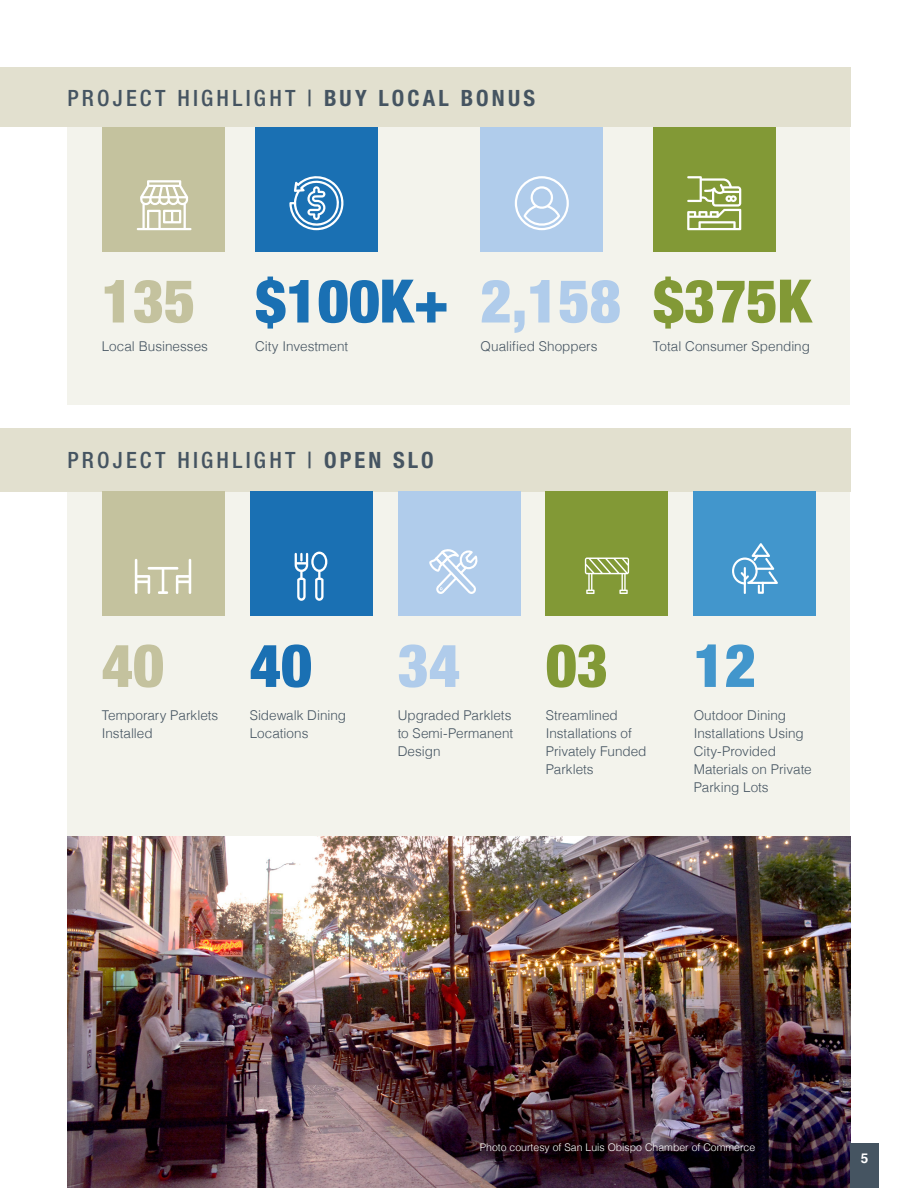
<style>
.page{position:relative;width:918px;height:1188px;background:#fff}
.page>*{position:absolute;margin:0;border:0;box-sizing:border-box;transform-origin:0 0}
.t1{font:900 condensed 60px "Helvetica Neue";color:#1a70b3}
.t2{font:900 condensed 60px "Helvetica Neue";color:#b0cceb}
.t3{font:900 condensed 60px "Helvetica Neue";color:#829936}
.t4{font:900 condensed 60px "Helvetica Neue";color:#c4c29e}
.t5{font:900 condensed 60px "Helvetica Neue";color:#4296cc}
.t6{font:500 condensed 22.5px "Helvetica Neue LT Pro";letter-spacing:.145em;color:#455461}
.t7{font:300 13.5px/18px "Helvetica";color:#455461}
.t8{font:700 13.5px "Helvetica";color:#fff}
.t9{font:300 10.5px "Helvetica";color:#fff}
.s1{font-weight:700}
</style>
<div class="page">
<img style="left:68px;top:836px;width:782px;height:352px">
<div style="left:68px;top:491px;width:782px;height:345px;background:#f3f3ec"></div>
<div style="left:68px;top:127px;width:782px;height:278px;background:#f3f3ec"></div>
<div style="left:0;top:428px;width:850px;height:63px;background:#e2e0cf"></div>
<div style="left:0;top:68px;width:850px;height:59px;background:#e2e0cf"></div>
<div style="left:398px;top:491px;width:122px;height:125px;background:#b0cceb"></div>
<svg style="left:429px;top:549px;width:49px;height:45px"></svg>
<div style="left:102px;top:491px;width:122px;height:125px;background:#c4c29e"></div>
<svg style="left:135px;top:559px;width:56px;height:35px"></svg>
<div style="left:250px;top:491px;width:122px;height:125px;background:#1a70b3"></div>
<svg style="left:295px;top:552px;width:32px;height:49px"></svg>
<div style="left:694px;top:491px;width:122px;height:125px;background:#4296cc"></div>
<svg style="left:732px;top:543px;width:46px;height:51px"></svg>
<div style="left:850px;top:1144px;width:29px;height:44px;background:#455461"></div>
<div style="left:546px;top:491px;width:122px;height:125px;background:#829936"></div>
<svg style="left:585px;top:558px;width:44px;height:36px"></svg>
<div style="left:102px;top:127px;width:122px;height:125px;background:#c4c29e"></div>
<svg style="left:136px;top:180px;width:56px;height:50px"></svg>
<div style="left:255px;top:127px;width:123px;height:125px;background:#1a70b3"></div>
<svg style="left:289px;top:176px;width:55px;height:55px"></svg>
<div style="left:481px;top:127px;width:122px;height:125px;background:#b0cceb"></div>
<svg style="left:515px;top:176px;width:54px;height:54px"></svg>
<div style="left:653px;top:127px;width:123px;height:125px;background:#829936"></div>
<svg style="left:687px;top:176px;width:54px;height:54px"></svg>
<p class="t6" style="left:68px;top:84px;width:469px">PROJECT HIGHLIGHT | <span class="s1">BUY LOCAL BONUS</span></p>
<p class="t4" style="left:102px;top:252px;width:95px">135</p>
<p class="t7" style="left:102px;top:336px;width:108px">Local Businesses</p>
<p class="t1" style="left:255px;top:252px;width:196px">$100K+</p>
<p class="t7" style="left:255px;top:336px;width:95px">City Investment</p>
<p class="t2" style="left:481px;top:252px;width:142px">2,158</p>
<p class="t7" style="left:481px;top:336px;width:118px">Qualified Shoppers</p>
<p class="t3" style="left:653px;top:252px;width:160px">$375K</p>
<p class="t7" style="left:653px;top:336px;width:159px">Total Consumer Spending</p>
<p class="t6" style="left:68px;top:446px;width:368px">PROJECT HIGHLIGHT | <span class="s1">OPEN SLO</span></p>
<p class="t4" style="left:102px;top:616px;width:64px">40</p>
<p class="t7" style="left:102px;top:705px;width:118px">Temporary Parklets<br>Installed</p>
<p class="t1" style="left:250px;top:616px;width:64px">40</p>
<p class="t7" style="left:250px;top:705px;width:98px">Sidewalk Dining<br>Locations</p>
<p class="t2" style="left:398px;top:616px;width:64px">34</p>
<p class="t7" style="left:398px;top:705px;width:117px">Upgraded Parklets to Semi-Permanent<br>Design</p>
<p class="t3" style="left:546px;top:616px;width:64px">03</p>
<p class="t7" style="left:546px;top:705px;width:102px">Streamlined<br>Installations of<br>Privately Funded<br>Parklets</p>
<p class="t5" style="left:694px;top:616px;width:64px">12</p>
<p class="t7" style="left:694px;top:705px;width:120px">Outdoor Dining<br>Installations Using<br>City-Provided<br>Materials on Private<br>Parking Lots</p>
<p class="t9" style="left:480px;top:1139px;width:277px">Photo courtesy of San Luis Obispo Chamber of Commerce</p>
<p class="t8" style="left:861px;top:1147px;width:9px">5</p>
</div>
